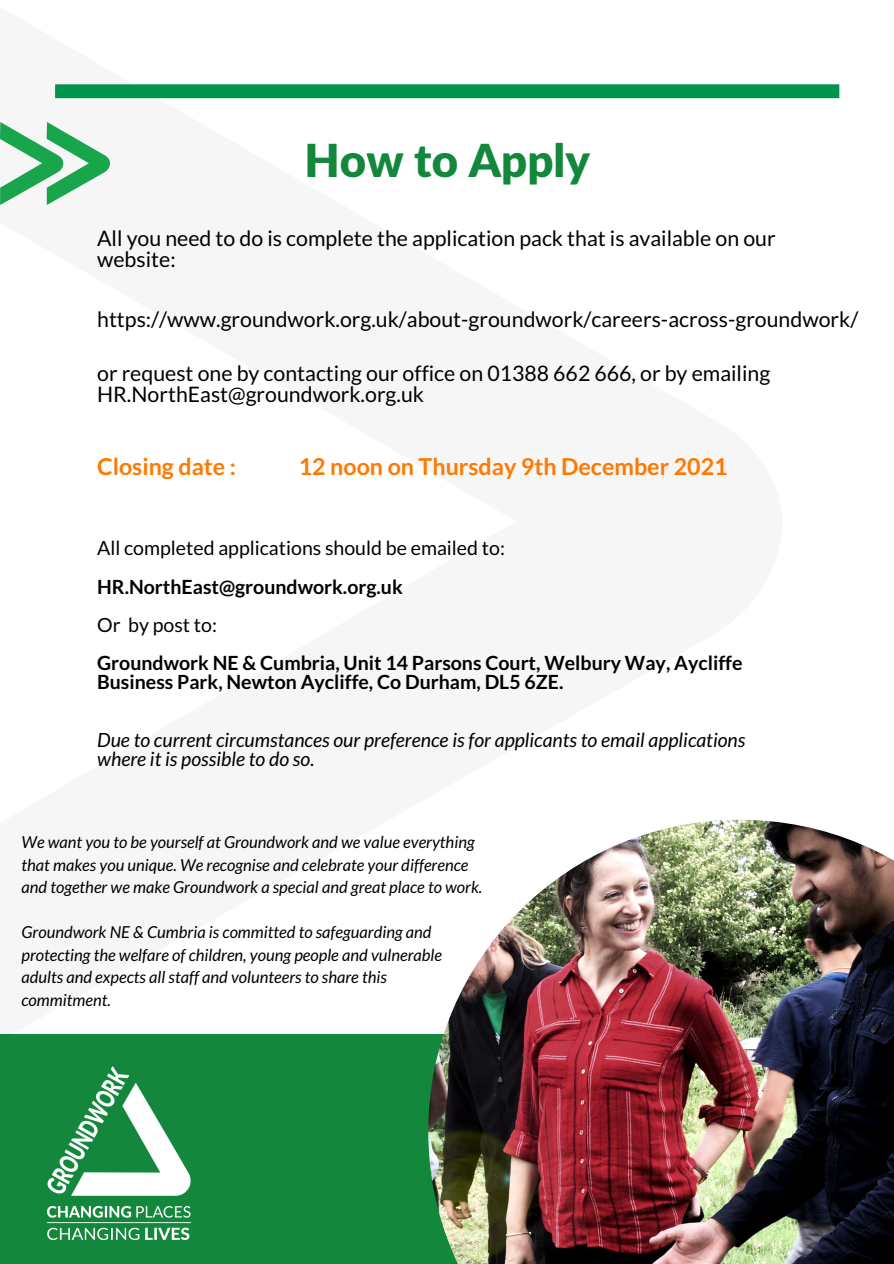
<style>
.page{position:relative;width:894px;height:1264px;background:#fff}
.page>*{position:absolute;margin:0;border:0;box-sizing:border-box;transform-origin:0 0}
.t1{font:900 45.6px "Lato Latin";color:#13873c}
.t2{font:700 23.25px "Lato";color:#ff7900}
.t3{font:21.3px/20.7px "Lato";color:#000}
.t4{font:700 19.5px/19.2px "Lato";color:#000}
.t5{font:italic 19.5px/19.2px "Lato";color:#000}
.t6{font:19.5px "Lato";color:#000}
.t7{font:italic 16.5px/22.5px "Lato";color:#000}
</style>
<div class="page">
<svg style="left:55px;top:84px;width:784px;height:14px;background:#05974e"></svg>
<img style="left:1px;top:122px;width:109px;height:82px">
<div style="left:0;top:1034px;width:893px;height:229px;background:#13873c"></div>
<img style="left:47px;top:1066px;width:143px;height:173px">
<img style="left:428px;top:819px;width:465px;height:444px">
<p class="t1" style="left:304px;top:140px;width:287px">How to Apply</p>
<p class="t3" style="left:97px;top:227px;width:679px">All you need to do is complete the application pack that is available on our website:</p>
<p class="t3" style="left:97px;top:308px;width:762px">https://www.groundwork.org.uk/about-groundwork/careers-across-groundwork/</p>
<p class="t3" style="left:97px;top:363px;width:674px">or request one by contacting our office on 01388 662 666, or by emailing<br>HR.NorthEast@groundwork.org.uk</p>
<p class="t2" style="left:97px;top:452px;width:140px">Closing date :</p>
<p class="t2" style="left:299px;top:452px;width:430px">12 noon on Thursday 9th December 2021</p>
<p class="t6" style="left:97px;top:536px;width:409px">All completed applications should be emailed to:</p>
<p class="t4" style="left:97px;top:576px;width:307px">HR.NorthEast@groundwork.org.uk</p>
<p class="t6" style="left:97px;top:612px;width:121px">Or by post to:</p>
<p class="t4" style="left:97px;top:653px;width:646px">Groundwork NE &amp; Cumbria, Unit 14 Parsons Court, Welbury Way, Aycliffe<br>Business Park, Newton Aycliffe, Co Durham, DL5 6ZE.</p>
<p class="t5" style="left:97px;top:729px;width:649px">Due to current circumstances our preference is for applicants to email applications where it is possible to do so.</p>
<p class="t7" style="left:21px;top:830px;width:462px">We want you to be yourself at Groundwork and we value everything that makes you unique. We recognise and celebrate your difference and together we make Groundwork a special and great place to work.</p>
<p class="t7" style="left:21px;top:920px;width:422px">Groundwork NE &amp; Cumbria is committed to safeguarding and protecting the welfare of children, young people and vulnerable adults and expects all staff and volunteers to share this</p>
<p class="t7" style="left:21px;top:988px;width:91px">commitment.</p>
</div>
